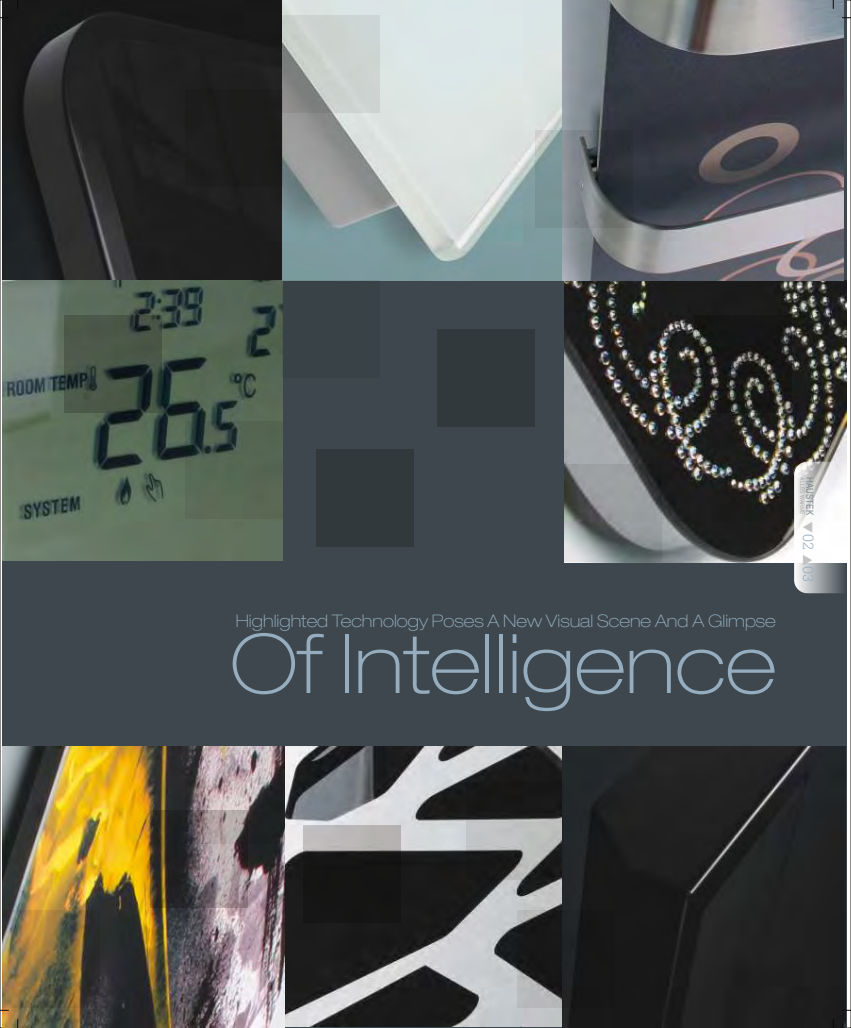
<style>
.page{position:relative;width:851px;height:1028px;background:#fff}
.page>*{position:absolute;margin:0;border:0;box-sizing:border-box;transform-origin:0 0}
.t1{font:100 expanded 82.25px "Helvetica Neue LT Pro";color:#96adbf}
.t2{font:100 expanded 17.38px "Helvetica Neue LT Pro";color:#96adbf}
.t3{font:300 15.75px "Serifa BT";color:#96adbf}
.t4{font:condensed 9.62px "Helvetica";color:#788a91}
.t5{font:condensed 6.25px "Helvetica";color:#aba8a8}
.s1{color:#c2c2c2}
</style>
<div class="page">
<div style="left:2px;top:0;width:844px;height:1028px;background:#3d474d"></div>
<img style="left:2px;top:0;width:280px;height:560px">
<img style="left:282px;top:0;width:560px;height:280px">
<img style="left:564px;top:280px;width:282px;height:282px">
<img style="left:284px;top:746px;width:278px;height:280px">
<img style="left:562px;top:746px;width:283px;height:282px">
<img style="left:2px;top:746px;width:282px;height:282px">
<div style="left:564px;top:464px;width:97px;height:98px;background:#383330;opacity:.11"></div>
<div style="left:282px;top:280px;width:97px;height:97px;background:#394247"></div>
<div style="left:185px;top:89px;width:97px;height:97px;background:#1d1c1c"></div>
<div style="left:282px;top:16px;width:97px;height:97px;background:#383330;opacity:.11"></div>
<div style="left:185px;top:421px;width:97px;height:97px;background:#383330;opacity:.11"></div>
<div style="left:185px;top:746px;width:97px;height:97px;background:#383330;opacity:.11"></div>
<div style="left:2px;top:910px;width:97px;height:97px;background:#383330;opacity:.11"></div>
<div style="left:466px;top:782px;width:97px;height:97px;background:#383330;opacity:.11"></div>
<div style="left:535px;top:130px;width:97px;height:97px;background:#383330;opacity:.11"></div>
<div style="left:437px;top:329px;width:97px;height:97px;background:#32393d"></div>
<div style="left:64px;top:315px;width:97px;height:97px;background:#383330;opacity:.31"></div>
<div style="left:150px;top:810px;width:97px;height:97px;background:#383330;opacity:.31"></div>
<div style="left:304px;top:825px;width:97px;height:98px;background:#383330;opacity:.31"></div>
<div style="left:316px;top:450px;width:97px;height:97px;background:#32393d"></div>
<div style="left:694px;top:315px;width:97px;height:97px;background:#383330;opacity:.31"></div>
<div style="left:517px;top:910px;width:97px;height:97px;background:#383330;opacity:.11"></div>
<svg style="left:794px;top:461px;width:52px;height:132px;background:#dbdcdd"></svg>
<p class="t2" style="left:236px;top:615px;width:541px">Highlighted Technology Poses A New Visual Scene And A Glimpse</p>
<p class="t1" style="left:230px;top:634px;width:547px">Of Intelligence</p>
<p class="t5" style="left:804px;top:477px;width:38px;rotate:90deg">ALLES WARME</p>
<p class="t4" style="left:813px;top:477px;width:39px;rotate:90deg">HAUSTEK</p>
<p class="t3" style="left:814px;top:521px;width:76px;rotate:90deg"><span class="s1">❑</span>02 03</p>
</div>
